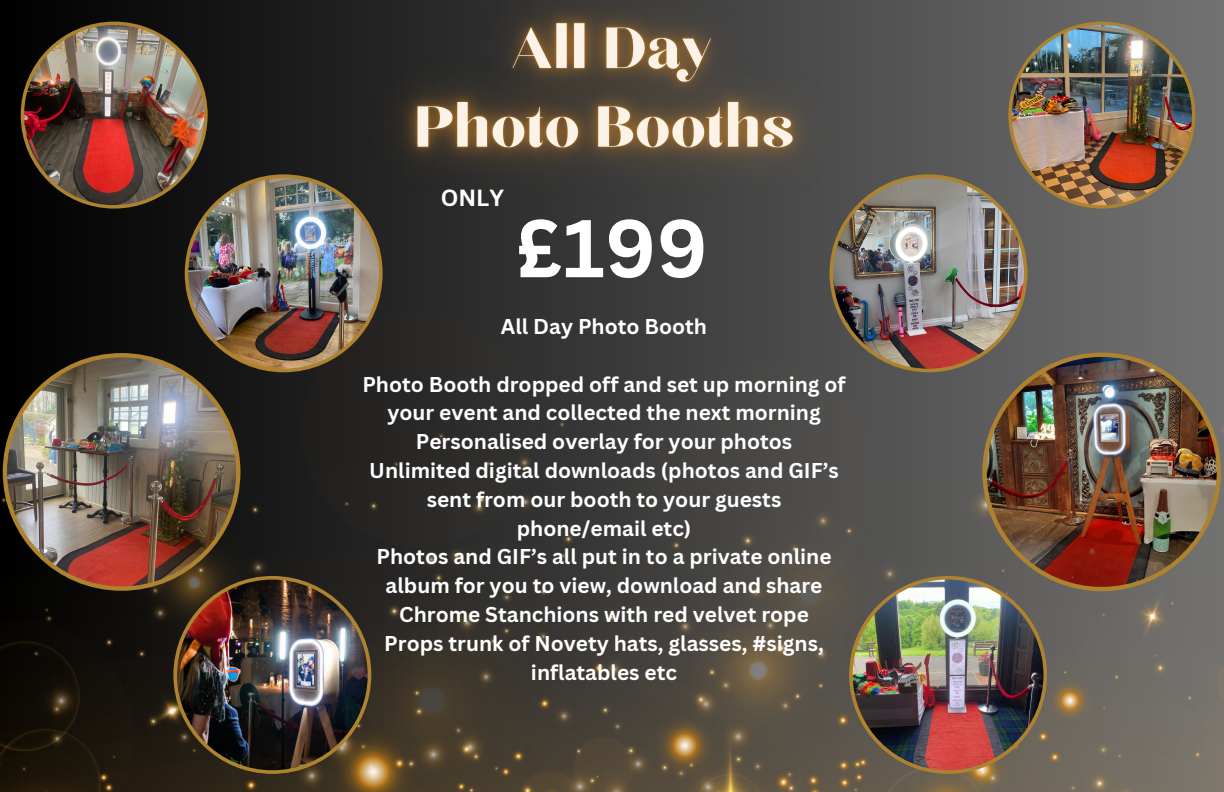
<style>
.page{position:relative;width:1224px;height:792px;background:#fff}
.page>*{position:absolute;margin:0;border:0;box-sizing:border-box;transform-origin:0 0}
.t1{font:700 79.9px "Canva Sans";color:#fff}
.t2{font:700 22.8px "Canva Sans";color:#fff}
.t3{font:700 20.9px/28.8px "Canva Sans";color:#fff;text-align:center}
</style>
<div class="page">
<svg style="left:0;top:0;width:1224px;height:223px;background:#3a3a3a"></svg>
<img style="left:0;top:223px;width:1224px;height:569px">
<img style="left:21px;top:22px;width:187px;height:187px">
<img style="left:982px;top:353px;width:239px;height:238px">
<img style="left:185px;top:174px;width:198px;height:198px">
<img style="left:830px;top:174px;width:197px;height:198px">
<img style="left:3px;top:353px;width:237px;height:238px">
<img style="left:1008px;top:22px;width:187px;height:187px">
<img style="left:849px;top:576px;width:198px;height:198px">
<img style="left:173px;top:576px;width:198px;height:198px">
<img style="left:321px;top:1px;width:566px;height:257px">
<p class="t2" style="left:441px;top:181px;width:65px">ONLY</p>
<p class="t1" style="left:516px;top:192px;width:194px">£199</p>
<p class="t3" style="left:501px;top:312px;width:208px">All Day Photo Booth</p>
<p class="t3" style="left:362px;top:369px;width:485px">Photo Booth dropped off and set up morning of your event and collected the next morning</p>
<h3 class="t3" style="left:416px;top:427px;width:378px">Personalised overlay for your photos</h3>
<h1 class="t3" style="left:369px;top:456px;width:471px">Unlimited digital downloads (photos and GIF’s sent from our booth to your guests phone/email etc)</h1>
<p class="t3" style="left:377px;top:542px;width:457px">Photos and GIF’s all put in to a private online album for you to view, download and share</p>
<p class="t3" style="left:399px;top:599px;width:411px">Chrome Stanchions with red velvet rope</p>
<p class="t3" style="left:384px;top:628px;width:441px">Props trunk of Novety hats, glasses, #signs, inflatables etc</p>
</div>
